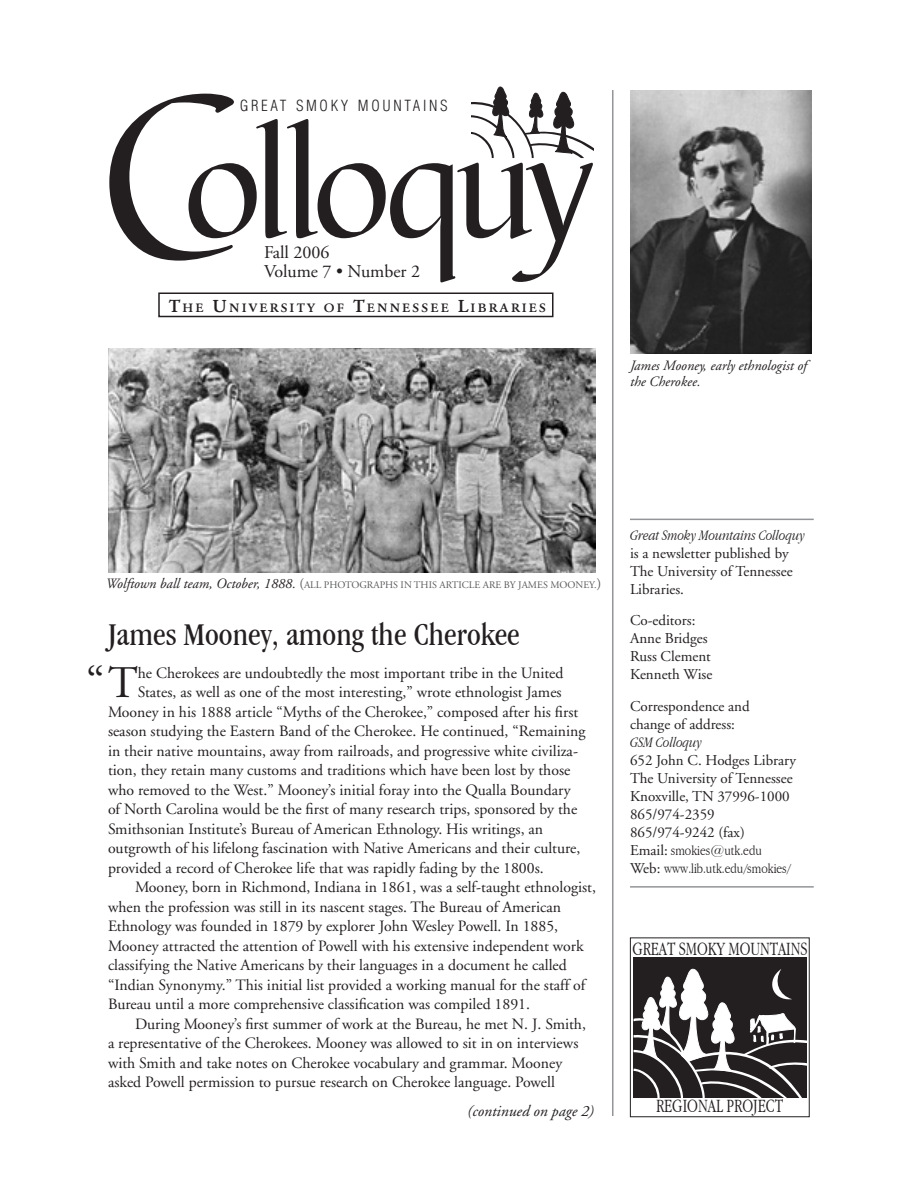
<style>
.page{position:relative;width:918px;height:1188px;background:#fff}
.page>*{position:absolute;margin:0;border:0;box-sizing:border-box;transform-origin:0 0}
.first_paragraph{font:45.15px "Adobe Garamond";color:#231f20}
.t1{font:condensed 33px "Garamond IT Cby BT";color:#231f20}
.t2{font:300 condensed 19.5px "Garamond";color:#231f20;scale:.91 1}
.t3{font:300 condensed 19.5px "Garamond";color:#231f20;scale:.92 1}
.t4{font:18px "Adobe Garamond";color:#231f20}
.first_paragraph-2{font:15.75px "Adobe Garamond";color:#231f20}
.text{font:15.75px/19.5px "Adobe Garamond";color:#231f20}
.t5{font:italic 15.75px "Adobe Garamond";color:#231f20}
.t6{font:15px/18px "Adobe Garamond";color:#231f20}
.t7{font:300 condensed 15px "Helvetica";letter-spacing:.18em;color:#231f20}
.t8{font:italic 300 condensed 15px "Garamond";color:#231f20}
.t9{font:italic 14.25px/15.8px "Adobe Garamond";color:#231f20}
.t10{font:300 condensed 14.25px "Garamond";color:#231f20}
.t11{font:12.6px "URW Garamond T Demi Extr Wide";letter-spacing:.175em;color:#231f20}
.t12{font:10.05px "Adobe Garamond";color:#57585a}
.s1{font-size:18px}
.s2{font-style:normal;color:#57585a}
.s3{font-style:normal;font-size:10.05px;color:#57585a}
.s4{font-size:14.25px}
.s5{font-family:"Garamond";font-weight:300;font-style:italic;font-stretch:condensed}
.s6{font-family:"Adobe Garamond";font-weight:400;font-stretch:normal;font-size:15px}
</style>
<div class="page">
<hr style="left:612px;top:90px;width:2px;height:1026px;background:#939598">
<hr style="left:630px;top:519px;width:184px;height:1px;background:#939598">
<hr style="left:630px;top:886px;width:184px;height:2px;background:#939598">
<div style="left:634px;top:957px;width:173px;height:141px;background:#231f20"></div>
<svg style="left:634px;top:969px;width:173px;height:129px"></svg>
<div style="left:630px;top:938px;width:180px;height:179px;border:1px solid #231f20"></div>
<div style="left:158px;top:292px;width:396px;height:25px;border:2px solid #231f20"></div>
<svg style="left:109px;top:87px;width:485px;height:195px"></svg>
<img style="left:108px;top:348px;width:488px;height:225px">
<img style="left:630px;top:90px;width:181px;height:264px">
<p class="t7" style="left:240px;top:96px;width:209px">GREAT SMOKY MOUNTAINS</p>
<p class="t4" style="left:264px;top:242px;width:67px">Fall 2006</p>
<p class="t4" style="left:264px;top:262px;width:158px">Volume 7 • Number 2</p>
<p class="t11" style="left:169px;top:300px;width:379px"><span class="s1">T</span>HE <span class="s1">U</span>NIVERSITY OF <span class="s1">T</span>ENNESSEE <span class="s1">L</span>IBRARIES</p>
<p class="t9" style="left:630px;top:358px;width:178px">James Mooney, early ethnologist of the Cherokee.</p>
<p class="t9" style="left:106px;top:576px;width:206px">Wolftown ball team, October, 1888. <span class="s2">(</span><span class="s3">all</span></p>
<p class="t12" style="left:324px;top:579px;width:145px">photographs in this article</p>
<p class="t12" style="left:483px;top:579px;width:8px">are</p>
<p class="t12" style="left:504px;top:579px;width:99px">by james mooney.<span class="s4">)</span></p>
<p class="t1" style="left:108px;top:615px;width:413px">James Mooney, among the Cherokee</p>
<p class="first_paragraph" style="left:86px;top:659px;width:53px">“T</p>
<p class="first_paragraph-2" style="left:138px;top:664px;width:427px">he Cherokees are undoubtedly the most important tribe in the United</p>
<p class="first_paragraph-2" style="left:138px;top:684px;width:425px">States, as well as one of the most interesting,” wrote ethnologist James</p>
<p class="first_paragraph-2" style="left:108px;top:703px;width:472px">Mooney in his 1888 article “Myths of the Cherokee,” composed after his first</p>
<p class="first_paragraph-2" style="left:108px;top:723px;width:479px">season studying the Eastern Band of the Cherokee. He continued, “Remaining</p>
<p class="first_paragraph-2" style="left:108px;top:742px;width:472px">in their native mountains, away from railroads, and progressive white civiliza-</p>
<p class="first_paragraph-2" style="left:108px;top:762px;width:464px">tion, they retain many customs and traditions which have been lost by those</p>
<p class="first_paragraph-2" style="left:108px;top:781px;width:464px">who removed to the West.” Mooney’s initial foray into the Qualla Boundary</p>
<p class="first_paragraph-2" style="left:108px;top:801px;width:471px">of North Carolina would be the first of many research trips, sponsored by the</p>
<p class="first_paragraph-2" style="left:108px;top:820px;width:437px">Smithsonian Institute’s Bureau of American Ethnology. His writings, an</p>
<p class="first_paragraph-2" style="left:108px;top:840px;width:474px">outgrowth of his lifelong fascination with Native Americans and their culture,</p>
<p class="first_paragraph-2" style="left:108px;top:859px;width:437px">provided a record of Cherokee life that was rapidly fading by the 1800s.</p>
<p class="text" style="left:108px;top:878px;width:489px;text-indent:27px">Mooney, born in Richmond, Indiana in 1861, was a self-taught ethnologist, when the profession was still in its nascent stages. The Bureau of American Ethnology was founded in 1879 by explorer John Wesley Powell. In 1885, Mooney attracted the attention of Powell with his extensive independent work classifying the Native Americans by their languages in a document he called “Indian Synonymy.” This initial list provided a working manual for the staff of Bureau until a more comprehensive classification was compiled 1891.</p>
<p class="text" style="left:108px;top:1014px;width:480px;text-indent:27px">During Mooney’s first summer of work at the Bureau, he met N. J. Smith, a representative of the Cherokees. Mooney was allowed to sit in on interviews with Smith and take notes on Cherokee vocabulary and grammar. Mooney asked Powell permission to pursue research on Cherokee language. Powell</p>
<p class="t5" style="left:467px;top:1103px;width:128px">(continued on page 2)</p>
<p class="t6" style="left:630px;top:526px;width:176px"><span class="s5">Great Smoky Mountains Colloquy </span>is a newsletter published by<br>The University of Tennessee<br>Libraries.</p>
<p class="t6" style="left:630px;top:612px;width:67px">Co-editors:</p>
<p class="t6" style="left:630px;top:630px;width:79px">Anne Bridges</p>
<p class="t6" style="left:630px;top:648px;width:82px">Russ Clement</p>
<p class="t6" style="left:630px;top:666px;width:84px">Kenneth Wise</p>
<p class="t6" style="left:630px;top:697px;width:121px">Correspondence and</p>
<p class="t6" style="left:630px;top:715px;width:106px">change of address:</p>
<p class="t8" style="left:630px;top:734px;width:74px">GSM Colloquy</p>
<p class="t6" style="left:630px;top:751px;width:168px">652 John C. Hodges Library</p>
<p class="t6" style="left:630px;top:769px;width:164px">The University of Tennessee</p>
<p class="t6" style="left:630px;top:787px;width:161px">Knoxville, TN 37996-1000</p>
<p class="t6" style="left:630px;top:805px;width:86px">865/974-2359</p>
<p class="t6" style="left:630px;top:823px;width:116px">865/974-9242 (fax)</p>
<p class="t10" style="left:630px;top:842px;width:133px"><span class="s6">Email:</span> smokies@utk.edu</p>
<p class="t10" style="left:630px;top:860px;width:162px"><span class="s6">Web:</span> www.lib.utk.edu/smokies/</p>
<p class="t2" style="left:632px;top:937px;width:194px">GREAT SMOKY MOUNTAINS</p>
<p class="t3" style="left:656px;top:1095px;width:140px">REGIONAL PROJECT</p>
</div>
